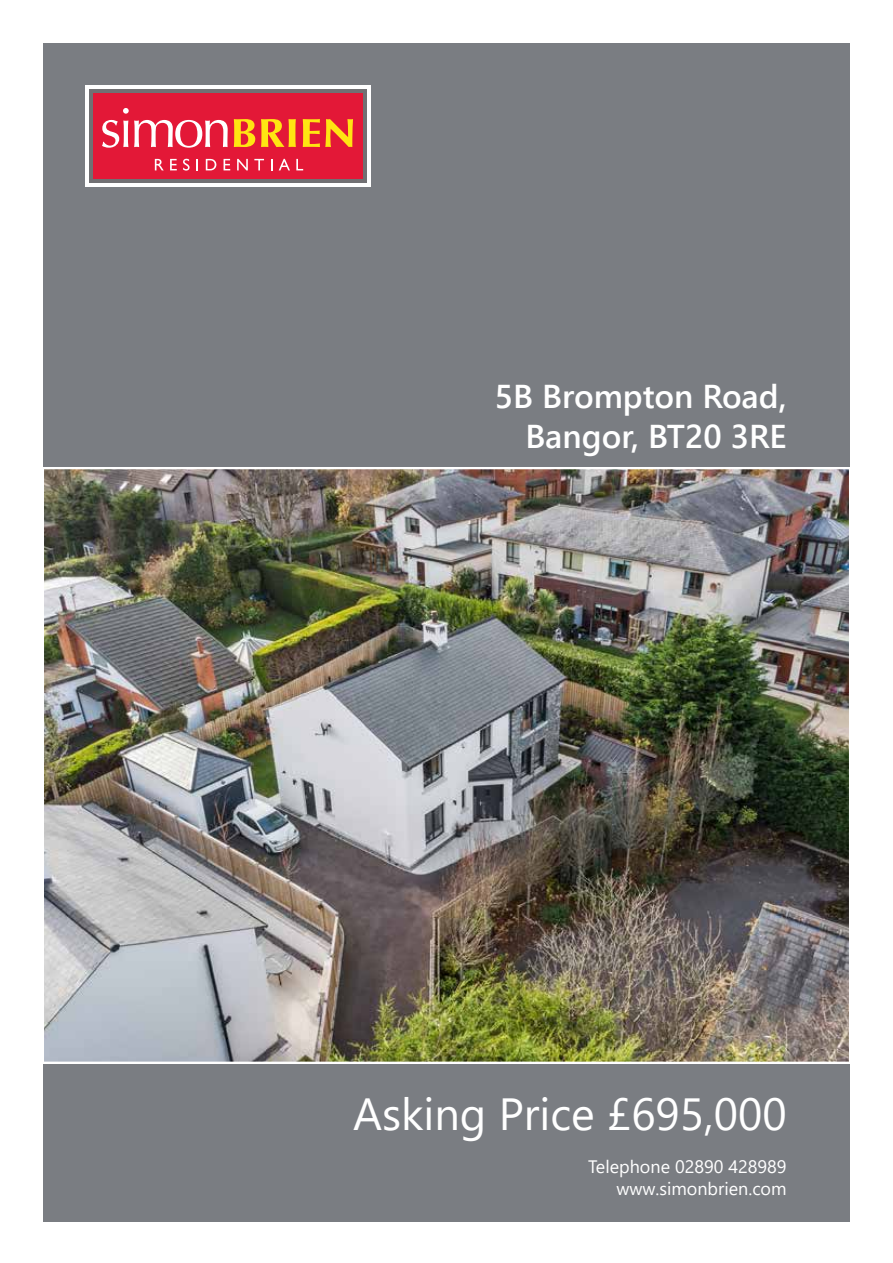
<style>
.page{position:relative;width:893px;height:1263px;background:#fff}
.page>*{position:absolute;margin:0;border:0;box-sizing:border-box;transform-origin:0 0}
.t1{font:45px "Segoe UI";color:#fff}
.t2{font:600 33px/39.6px "Segoe UI";color:#fff;text-align:right}
.t3{font:18px/21.6px "Segoe UI";color:#fff;text-align:right}
</style>
<div class="page">
<div style="left:43px;top:43px;width:807px;height:424px;background:#7a7d82"></div>
<div style="left:43px;top:1064px;width:807px;height:157px;background:#7a7d82"></div>
<img style="left:46px;top:471px;width:801px;height:589px">
<div style="left:85px;top:85px;width:286px;height:102px;background:#fff"></div>
<div style="left:89px;top:89px;width:278px;height:94px;background:#717073"></div>
<div style="left:93px;top:93px;width:270px;height:86px;background:#e31837"></div>
<svg style="left:102px;top:108px;width:126px;height:40px"></svg>
<svg style="left:234px;top:119px;width:21px;height:28px"></svg>
<svg style="left:261px;top:119px;width:35px;height:28px"></svg>
<svg style="left:303px;top:119px;width:50px;height:28px"></svg>
<svg style="left:155px;top:159px;width:9px;height:11px"></svg>
<svg style="left:170px;top:159px;width:7px;height:11px"></svg>
<svg style="left:183px;top:159px;width:7px;height:12px"></svg>
<svg style="left:196px;top:159px;width:2px;height:11px"></svg>
<svg style="left:206px;top:159px;width:10px;height:11px"></svg>
<svg style="left:224px;top:159px;width:6px;height:11px"></svg>
<svg style="left:237px;top:159px;width:11px;height:11px"></svg>
<svg style="left:254px;top:159px;width:10px;height:11px"></svg>
<svg style="left:279px;top:159px;width:11px;height:11px"></svg>
<svg style="left:296px;top:159px;width:7px;height:11px"></svg>
<h2 class="t2" style="left:495px;top:374px;width:293px">5B Brompton Road,<br>Bangor, BT20 3RE</h2>
<h1 class="t1" style="left:353px;top:1071px;width:435px">Asking Price £695,000</h1>
<p class="t3" style="left:588px;top:1154px;width:200px">Telephone 02890 428989 www.simonbrien.com</p>
</div>
